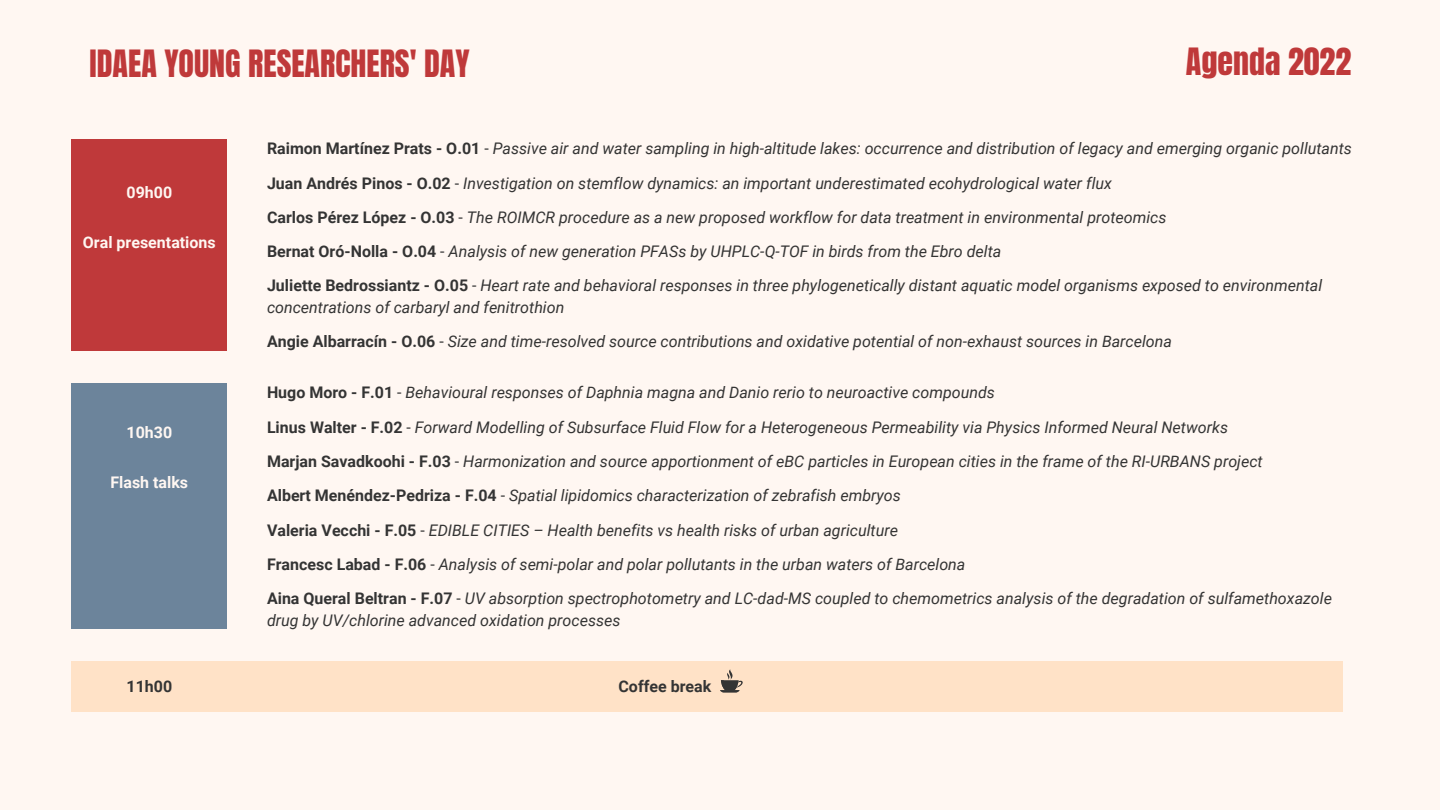
<style>
.page{position:relative;width:1440px;height:810px;background:#fff7f2}
.page>*{position:absolute;margin:0;border:0;box-sizing:border-box;transform-origin:0 0}
.t1{font:32px "Anton";color:#bf393a}
.t2{font:italic 16px/34.3px "Roboto";color:#343434}
.t3{font:700 16px "Roboto";color:#fff7f2}
.t4{font:700 16px "Roboto";color:#343434}
.s1{font-weight:700;font-style:normal}
.s2{font-style:normal}
</style>
<div class="page">
<div style="left:71px;top:140px;width:156px;height:211px;background:#bf393a"></div>
<div style="left:71px;top:383px;width:156px;height:246px;background:#6c849b"></div>
<div style="left:72px;top:661px;width:1271px;height:50px;background:#ffe2c7"></div>
<svg style="left:720px;top:669px;width:23px;height:23px"></svg>
<h1 class="t1" style="left:90px;top:41px;width:382px">IDAEA YOUNG RESEARCHERS' DAY</h1>
<h1 class="t1" style="left:1186px;top:38px;width:167px">Agenda 2022</h1>
<p class="t3" style="left:127px;top:183px;width:47px">09h00</p>
<p class="t3" style="left:83px;top:233px;width:134px">Oral presentations</p>
<p class="t3" style="left:127px;top:423px;width:47px">10h30</p>
<p class="t3" style="left:110px;top:473px;width:79px">Flash talks</p>
<p class="t2" style="left:267px;top:132px;width:1087px"><span class="s1">Raimon Martínez Prats - O.01</span> <span class="s2">-</span> Passive air and water sampling in high-altitude lakes: occurrence and distribution of legacy and emerging organic pollutants <span class="s1">Juan Andrés Pinos - O.02</span> <span class="s2">-</span> Investigation on stemflow dynamics: an important underestimated ecohydrological water flux<br><span class="s1">Carlos Pérez López - O.03</span> <span class="s2">-</span> The ROIMCR procedure as a new proposed workflow for data treatment in environmental proteomics<br><span class="s1">Bernat Oró-Nolla - O.04</span> <span class="s2">-</span> Analysis of new generation PFASs by UHPLC-Q-TOF in birds from the Ebro delta<br><span class="s1">Juliette Bedrossiantz - O.05</span> <span class="s2">-</span> Heart rate and behavioral responses in three phylogenetically distant aquatic model organisms exposed to environmental</p>
<p class="t2" style="left:267px;top:291px;width:907px">concentrations of carbaryl and fenitrothion<br><span class="s1">Angie Albarracín - O.06</span> <span class="s2">-</span> Size and time-resolved source contributions and oxidative potential of non-exhaust sources in Barcelona</p>
<p class="t2" style="left:267px;top:376px;width:1067px"><span class="s1">Hugo Moro - F.01</span> <span class="s2">-</span> Behavioural responses of Daphnia magna and Danio rerio to neuroactive compounds<br><span class="s1">Linus Walter - F.02</span> <span class="s2">-</span> Forward Modelling of Subsurface Fluid Flow for a Heterogeneous Permeability via Physics Informed Neural Networks<br><span class="s1">Marjan Savadkoohi - F.03</span> <span class="s2">-</span> Harmonization and source apportionment of eBC particles in European cities in the frame of the RI-URBANS project<br><span class="s1">Albert Menéndez-Pedriza - F.04</span> <span class="s2">-</span> Spatial lipidomics characterization of zebrafish embryos<br><span class="s1">Valeria Vecchi - F.05</span> <span class="s2">-</span> EDIBLE CITIES – Health benefits vs health risks of urban agriculture<br><span class="s1">Francesc Labad - F.06</span> <span class="s2">-</span> Analysis of semi-polar and polar pollutants in the urban waters of Barcelona<br><span class="s1">Aina Queral Beltran - F.07</span> <span class="s2">-</span> UV absorption spectrophotometry and LC-dad-MS coupled to chemometrics analysis of the degradation of sulfamethoxazole</p>
<p class="t2" style="left:267px;top:603px;width:355px">drug by UV/chlorine advanced oxidation processes</p>
<p class="t4" style="left:127px;top:677px;width:47px">11h00</p>
<p class="t4" style="left:619px;top:677px;width:94px">Coffee break</p>
</div>
